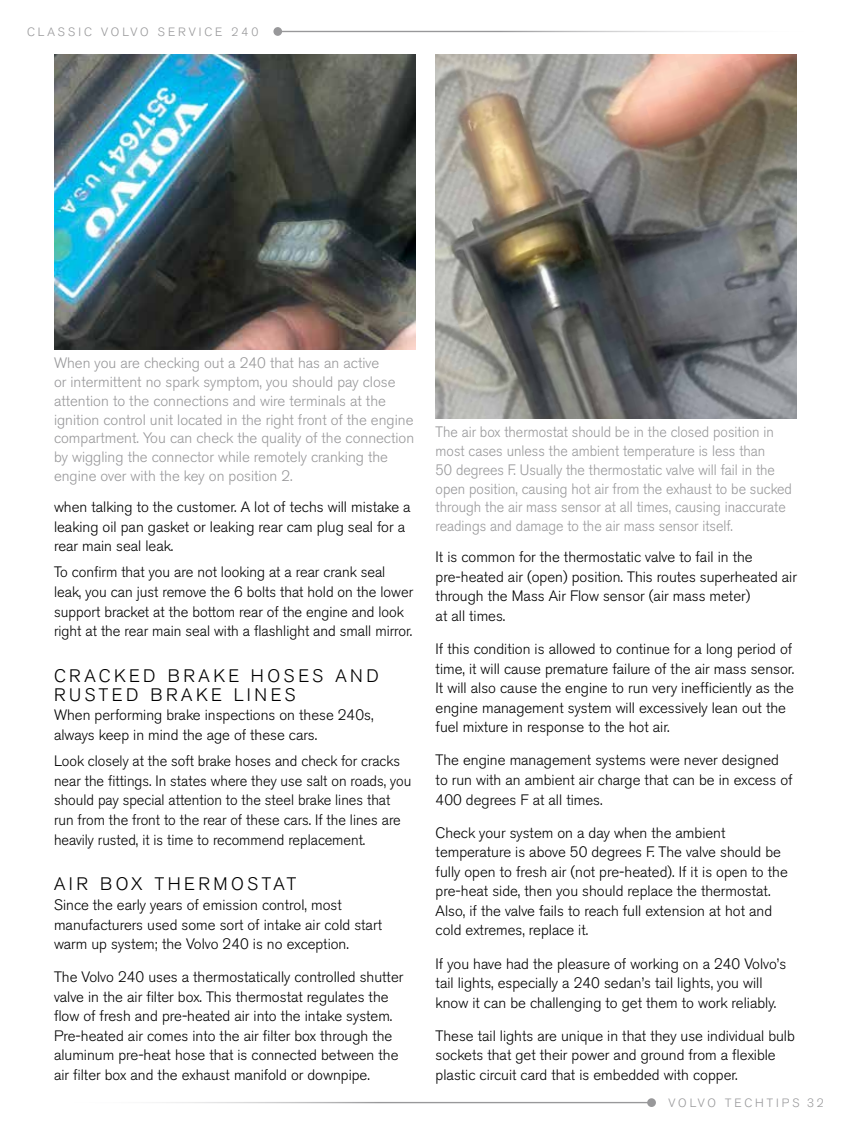
<style>
.page{position:relative;width:851px;height:1134px;background:#fff}
.page>*{position:absolute;margin:0;border:0;box-sizing:border-box;transform-origin:0 0}
.t1{font:300 18px/18.9px "Volvo Sans Pro";letter-spacing:.2em;color:#000}
.t2{font:300 15px/19.6px "Volvo Sans Pro";color:#000}
.t3{font:300 15px/18.8px "Volvo Sans Pro";color:#98989a}
.t4{font:300 15px/18.8px "Volvo Sans Pro";color:#98989a;scale:.95 1}
.t5{font:300 12px "Volvo Sans Pro";letter-spacing:.25em;color:#98989a}
</style>
<div class="page">
<div style="left:647px;top:1098px;width:9px;height:9px;background:#98989a;border-radius:50%"></div>
<hr style="left:54px;top:1102px;width:597px;height:1px;background:#98989a">
<div style="left:273px;top:27px;width:9px;height:9px;background:#98989a;border-radius:50%"></div>
<hr style="left:278px;top:31px;width:546px;height:1px;background:#98989a">
<img style="left:54px;top:54px;width:361px;height:296px">
<img style="left:435px;top:54px;width:361px;height:365px">
<p class="t5" style="left:27px;top:25px;width:233px">CLASSIC VOLVO SERVICE 240</p>
<p class="t3" style="left:54px;top:354px;width:362px">When you are checking out a 240 that has an active<br>or intermittent no spark symptom, you should pay close attention to the connections and wire terminals at the ignition control unit located in the right front of the engine compartment. You can check the quality of the connection by wiggling the connector while remotely cranking the engine over with the key on position 2.</p>
<p class="t2" style="left:54px;top:497px;width:358px">when talking to the customer. A lot of techs will mistake a leaking oil pan gasket or leaking rear cam plug seal for a rear main seal leak.</p>
<p class="t2" style="left:54px;top:563px;width:360px">To confi rm that you are not looking at a rear crank seal leak, you can just remove the 6 bolts that hold on the lower support bracket at the bottom rear of the engine and look right at the rear main seal with a flashlight and small mirror.</p>
<p class="t1" style="left:54px;top:667px;width:326px">CRACKED BRAKE HOSES AND<br>RUSTED BRAKE LINES</p>
<p class="t2" style="left:54px;top:706px;width:321px">When performing brake inspections on these 240s, always keep in mind the age of these cars.</p>
<p class="t2" style="left:54px;top:752px;width:359px">Look closely at the soft brake hoses and check for cracks near the fittings. In states where they use salt on roads, you should pay special attention to the steel brake lines that run from the front to the rear of these cars. If the lines are heavily rusted, it is time to recommend replacement.</p>
<p class="t1" style="left:54px;top:875px;width:244px">AIR BOX THERMOSTAT</p>
<p class="t2" style="left:54px;top:895px;width:329px">Since the early years of emission control, most manufacturers used some sort of intake air cold start warm up system; the Volvo 240 is no exception.</p>
<p class="t2" style="left:54px;top:967px;width:351px">The Volvo 240 uses a thermostatically controlled shutter valve in the air fi lter box. This thermostat regulates the flow of fresh and pre-heated air into the intake system.<br>Pre-heated air comes into the air fi lter box through the aluminum pre-heat hose that is connected between the air fi lter box and the exhaust manifold or downpipe.</p>
<p class="t4" style="left:435px;top:423px;width:376px">The air box thermostat should be in the closed position in most cases unless the ambient temperature is less than<br>50 degrees F. Usually the thermostatic valve will fail in the open position, causing hot air from the exhaust to be sucked through the air mass sensor at all times, causing inaccurate readings and damage to the air mass sensor itself.</p>
<p class="t2" style="left:435px;top:547px;width:363px">It is common for the thermostatic valve to fail in the pre-heated air (open) position. This routes superheated air through the Mass Air Flow sensor (air mass meter)<br>at all times.</p>
<p class="t2" style="left:435px;top:639px;width:360px">If this condition is allowed to continue for a long period of time, it will cause premature failure of the air mass sensor.<br>It will also cause the engine to run very inefficiently as the engine management system will excessively lean out the fuel mixture in response to the hot air.</p>
<p class="t2" style="left:435px;top:751px;width:358px">The engine management systems were never designed to run with an ambient air charge that can be in excess of<br>400 degrees F at all times.</p>
<p class="t2" style="left:435px;top:823px;width:354px">Check your system on a day when the ambient temperature is above 50 degrees F. The valve should be fully open to fresh air (not pre-heated). If it is open to the pre-heat side, then you should replace the thermostat.<br>Also, if the valve fails to reach full extension at hot and cold extremes, replace it.</p>
<p class="t2" style="left:435px;top:954px;width:352px">If you have had the pleasure of working on a 240 Volvo’s tail lights, especially a 240 sedan’s tail lights, you will know it can be challenging to get them to work reliably.</p>
<p class="t2" style="left:435px;top:1026px;width:361px">These tail lights are unique in that they use individual bulb sockets that get their power and ground from a flexible plastic circuit card that is embedded with copper.</p>
<p class="t5" style="left:668px;top:1096px;width:157px">VOLVO TECHTIPS 32</p>
</div>
